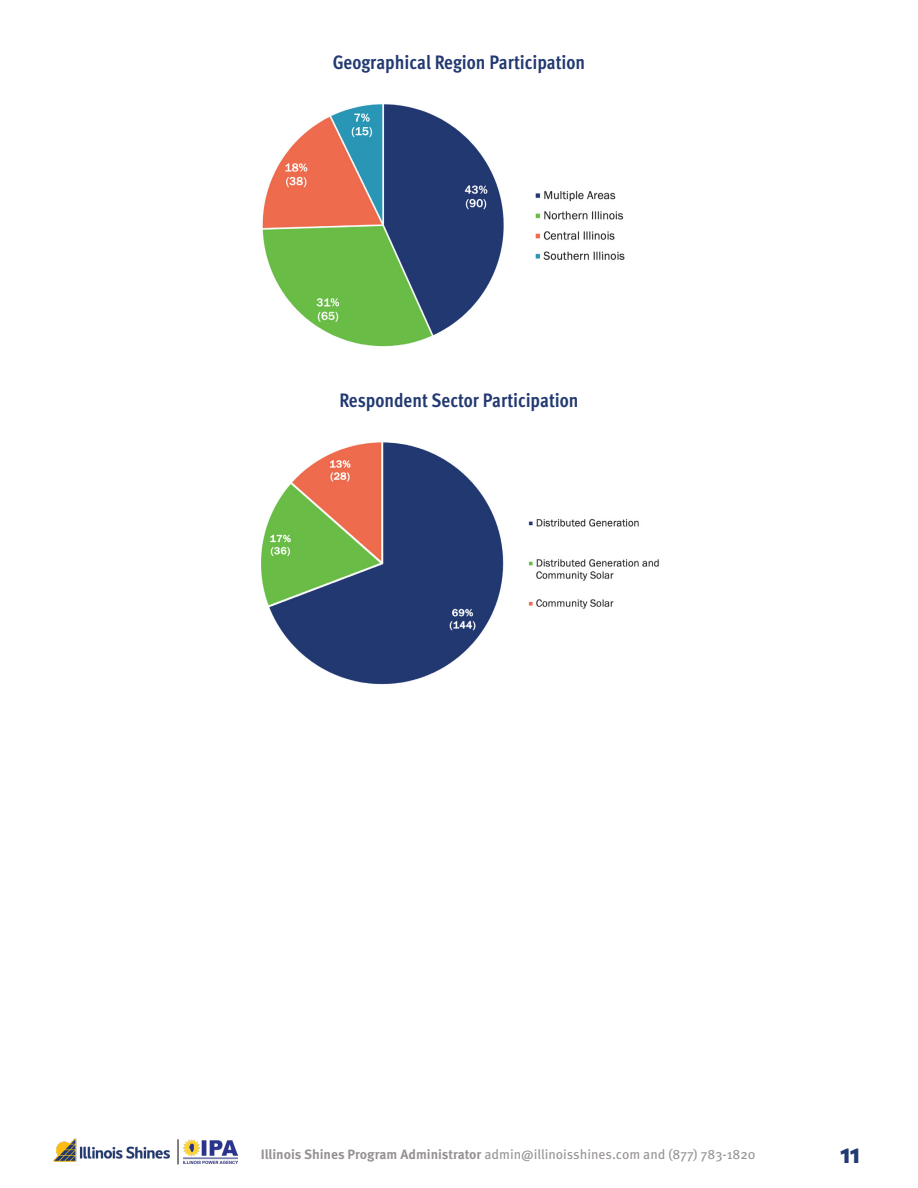
<style>
.page{position:relative;width:918px;height:1188px;background:#fff}
.page>*{position:absolute;margin:0;border:0;box-sizing:border-box;transform-origin:0 0}
.t1{font:900 21px "Rival Sans";color:#223971}
.t2{font:700 condensed 19.5px "Meta Pro";color:#223971}
.t3{font:13.5px "Meta Pro";color:#969292}
.s1{font-weight:700}
</style>
<div class="page">
<img style="left:53px;top:1139px;width:117px;height:23px">
<svg style="left:178px;top:1139px;width:1px;height:25px"></svg>
<img style="left:183px;top:1139px;width:54px;height:24px">
<img style="left:262px;top:104px;width:363px;height:243px">
<img style="left:261px;top:442px;width:398px;height:243px">
<h2 class="t2" style="left:333px;top:47px;width:254px">Geographical Region Participation</h2>
<h2 class="t2" style="left:339px;top:385px;width:241px">Respondent Sector Participation</h2>
<p class="t3" style="left:261px;top:1144px;width:496px"><span class="s1">Illinois Shines Program Administrator</span> admin@illinoisshines.com and (877) 783-1820</p>
<h1 class="t1" style="left:840px;top:1137px;width:21px">11</h1>
</div>
